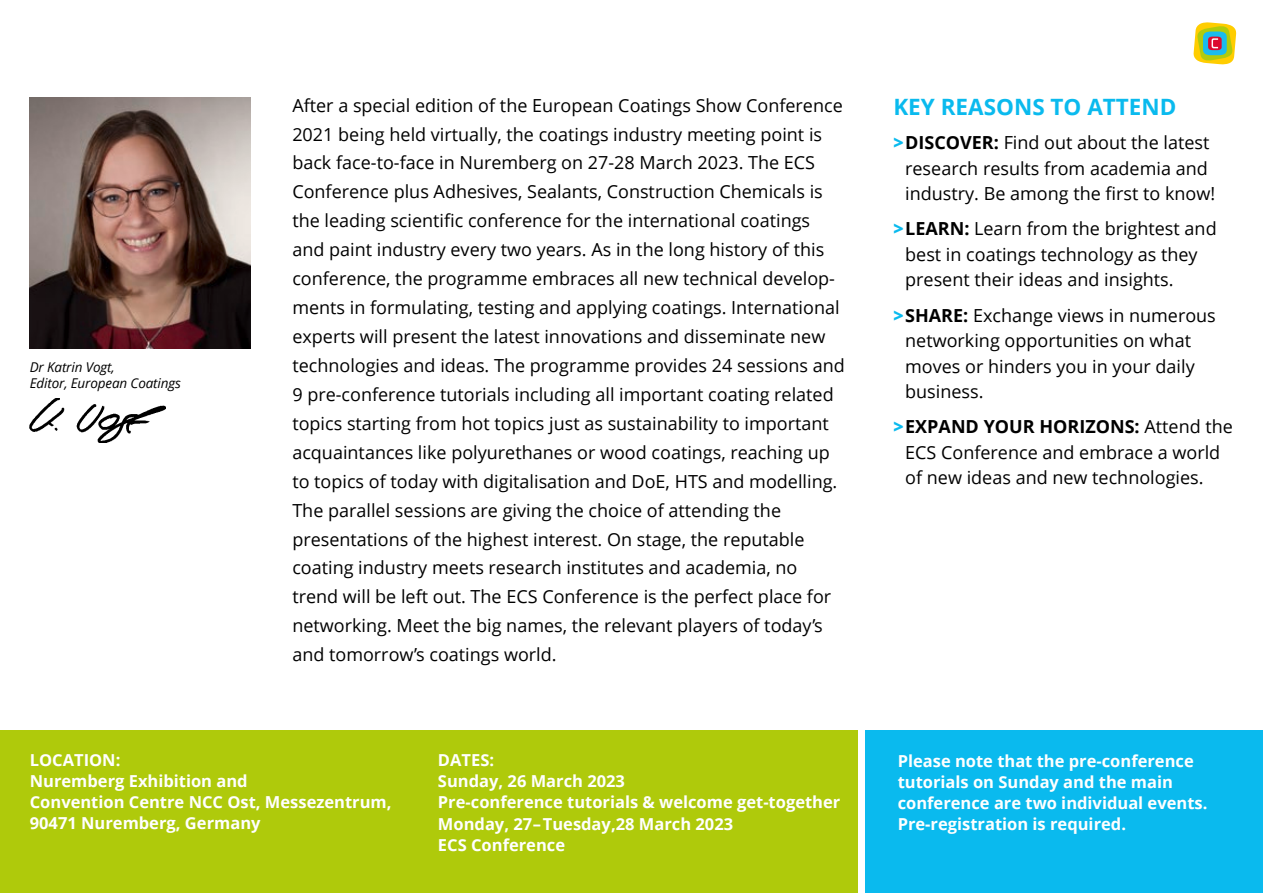
<style>
.page{position:relative;width:1263px;height:893px;background:#fff}
.page>*{position:absolute;margin:0;border:0;box-sizing:border-box;transform-origin:0 0}
.t1{font:700 22.5px "Open Sans";color:#0abaee}
.t2{font:18px/29px "Open Sans";color:#000}
.t3{font:700 16.5px/21px "Open Sans";color:#fff}
.t4{font:italic 13.5px/16.2px "Open Sans";letter-spacing:-.01em;color:#000}
.s1{font-weight:800;color:#0abaee}
.s2{font-weight:700}
</style>
<div class="page">
<svg style="left:1193px;top:22px;width:43px;height:42px;background:#bbc05c"></svg>
<div style="left:0;top:730px;width:858px;height:163px;background:#afca0b"></div>
<img style="left:30px;top:98px;width:221px;height:251px">
<img style="left:30px;top:398px;width:135px;height:45px">
<div style="left:865px;top:730px;width:398px;height:163px;background:#0abaee"></div>
<p class="t4" style="left:30px;top:358px;width:153px">Dr Katrin Vogt,<br>Editor, European Coatings</p>
<p class="t2" style="left:292px;top:90px;width:554px">After a special edition of the European Coatings Show Conference 2021 being held virtually, the coatings industry meeting point is back face-to-face in Nuremberg on 27-28 March 2023. The ECS Conference plus Adhesives, Sealants, Construction Chemicals is the leading scientific conference for the international coatings and paint industry every two years. As in the long history of this conference, the programme embraces all new technical develop&shy;ments in formulating, testing and applying coatings. International experts will present the latest innovations and disseminate new technologies and ideas. The programme provides 24 sessions and 9 pre-conference tutorials including all important coating related topics starting from hot topics just as sustainability to important acquaintances like polyurethanes or wood coatings, reaching up to topics of today with digitalisation and DoE, HTS and modelling.<br>The parallel sessions are giving the choice of attending the presentations of the highest interest. On stage, the reputable coating industry meets research institutes and academia, no trend will be left out. The ECS Conference is the perfect place for networking. Meet the big names, the relevant players of today’s and tomorrow’s coatings world.</p>
<p class="t1" style="left:893px;top:91px;width:285px">KEY REASONS TO ATTEND</p>
<p class="t2" style="left:905px;top:129px;width:312px;line-height:25.5px;text-indent:-12px"><span class="s1">&gt;</span><span class="s2">DISCOVER:</span> Find out about the latest research results from academia and industry. Be among the first to know!</p>
<p class="t2" style="left:905px;top:216px;width:313px;line-height:25.5px;text-indent:-12px"><span class="s1">&gt;</span><span class="s2">LEARN:</span> Learn from the brightest and best in coatings technology as they present their ideas and insights.</p>
<p class="t2" style="left:905px;top:302px;width:312px;line-height:25.5px;text-indent:-12px"><span class="s1">&gt;</span><span class="s2">SHARE:</span> Exchange views in numerous networking opportunities on what moves or hinders you in your daily business.</p>
<p class="t2" style="left:905px;top:414px;width:329px;line-height:25.5px;text-indent:-12px"><span class="s1">&gt;</span><span class="s2">EXPAND YOUR HORIZONS:</span> Attend the<br>ECS Conference and embrace a world of new ideas and new technologies.</p>
<p class="t3" style="left:30px;top:749px;width:363px;text-indent:86px">:<br>Nuremberg Exhibition and<br>Convention Centre NCC Ost, Messezentrum,<br>90471 Nuremberg, Germany</p>
<p class="t3" style="left:438px;top:750px;width:404px">DateS:<br>Sunday, 26 March 2023<br>Pre-conference tutorials &amp; welcome get-together<br>Monday, 27 – Tuesday,28 March 2023<br>ECS Conference</p>
<p class="t3" style="left:898px;top:750px;width:311px">Please note that the pre-conference tutorials on Sunday and the main conference are two individual events.<br>Pre-registration is required.</p>
<p class="t3" style="left:30px;top:749px;width:21px">Location</p>
</div>
